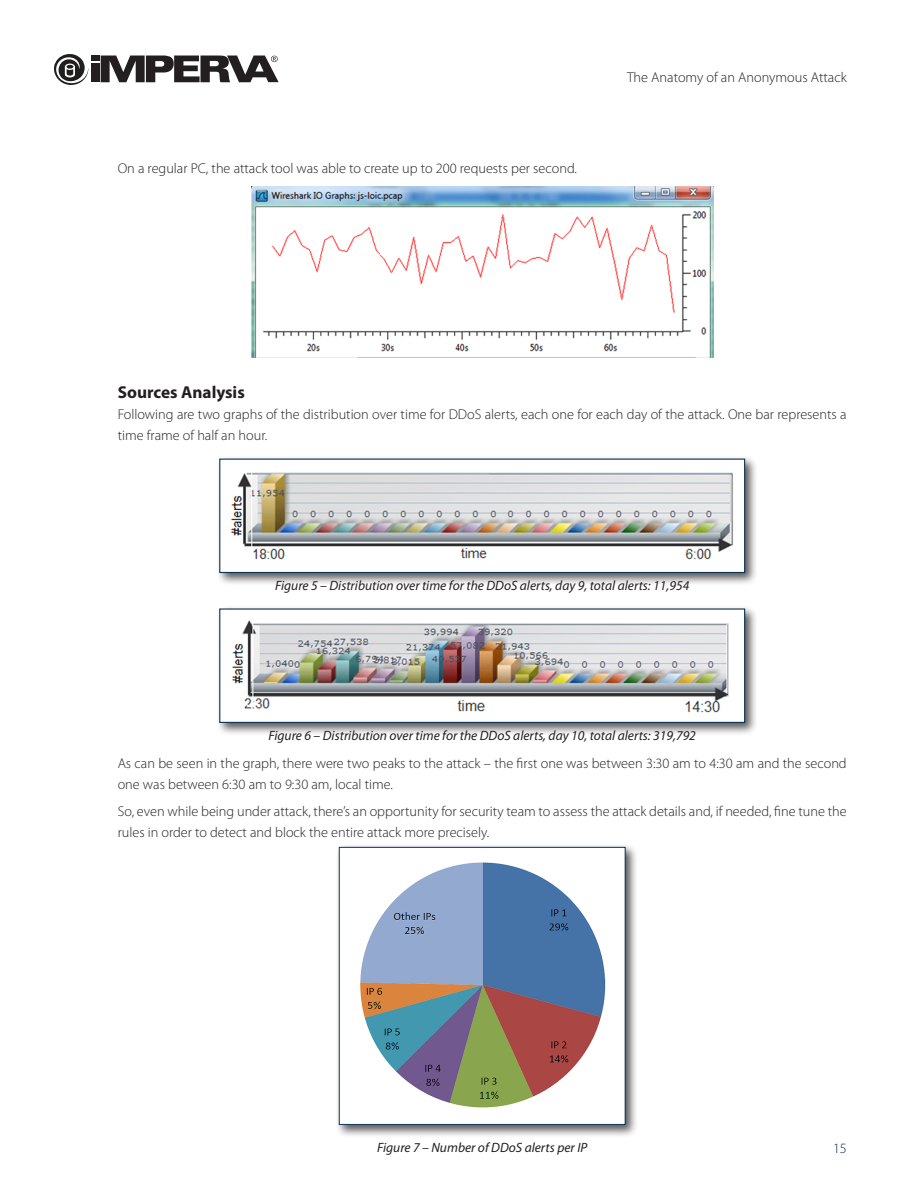
<style>
.page{position:relative;width:918px;height:1188px;background:#fff}
.page>*{position:absolute;margin:0;border:0;box-sizing:border-box;transform-origin:0 0}
.Subhead{font:700 17.25px "Myriad Pro";color:#231f20}
.bodytext{font:300 14.25px/21px "Myriad Pro";color:#231f20}
.t1{font:300 14.25px "Myriad Pro";color:#0b3153}
.t2{font:italic 13.5px "Myriad Pro";color:#231f20}
</style>
<div class="page">
<div style="left:91px;top:56px;width:9px;height:5px;background:#231f20"></div>
<div style="left:91px;top:64px;width:9px;height:18px;background:#231f20"></div>
<svg style="left:101px;top:56px;width:178px;height:26px"></svg>
<svg style="left:54px;top:54px;width:34px;height:31px"></svg>
<img style="left:251px;top:187px;width:462px;height:170px">
<div style="left:216px;top:455px;width:542px;height:131px;background:#231f20;opacity:.75"></div>
<div style="left:220px;top:459px;width:525px;height:113px;background:#fff"></div>
<img style="left:231px;top:472px;width:502px;height:88px">
<div style="left:219px;top:459px;width:526px;height:114px;border:1px solid #0b3153"></div>
<div style="left:216px;top:605px;width:542px;height:131px;background:#231f20;opacity:.75"></div>
<div style="left:220px;top:609px;width:525px;height:113px;background:#fff"></div>
<img style="left:232px;top:620px;width:497px;height:93px">
<div style="left:219px;top:608px;width:526px;height:115px;border:1px solid #0b3153"></div>
<div style="left:336px;top:844px;width:302px;height:294px;background:#231f20;opacity:.75"></div>
<div style="left:339px;top:847px;width:286px;height:277px;background:#fff"></div>
<img style="left:360px;top:862px;width:246px;height:246px">
<div style="left:339px;top:847px;width:286px;height:278px;border:1px solid #0b3153"></div>
<p class="bodytext" style="left:118px;top:158px;width:461px">On a regular PC, the attack tool was able to create up to 200 requests per second.</p>
<p class="bodytext" style="left:627px;top:67px;width:221px">The Anatomy of an Anonymous Attack</p>
<p class="Subhead" style="left:118px;top:381px;width:129px">Sources Analysis</p>
<p class="bodytext" style="left:118px;top:404px;width:731px">Following are two graphs of the distribution over time for DDoS alerts, each one for each day of the attack. One bar represents a time frame of half an hour.</p>
<p class="t2" style="left:275px;top:577px;width:416px">Figure 5 – Distribution over time for the DDoS alerts, day 9, total alerts: 11,954</p>
<p class="t2" style="left:268px;top:727px;width:429px">Figure 6 – Distribution over time for the DDoS alerts, day 10, total alerts: 319,792</p>
<p class="bodytext" style="left:118px;top:753px;width:731px">As can be seen in the graph, there were two peaks to the attack – the first one was between 3:30 am to 4:30 am and the second one was between 6:30 am to 9:30 am, local time.</p>
<p class="bodytext" style="left:118px;top:801px;width:731px">So, even while being under attack, there’s an opportunity for security team to assess the attack details and, if needed, fine tune the rules in order to detect and block the entire attack more precisely.</p>
<p class="t2" style="left:377px;top:1140px;width:212px">Figure 7 – Number of DDoS alerts per IP</p>
<p class="t1" style="left:833px;top:1140px;width:15px">15</p>
</div>
